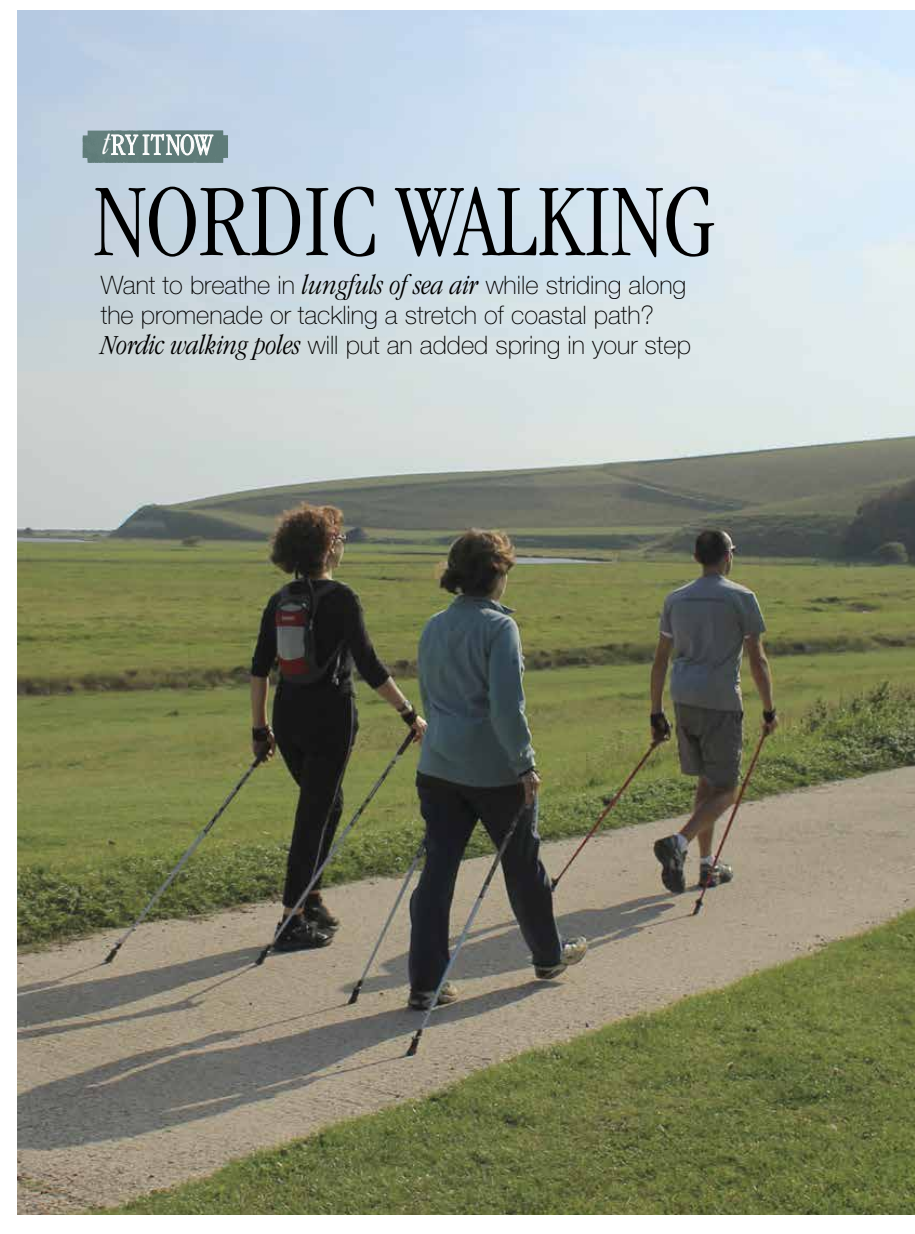
<style>
.page{position:relative;width:915px;height:1234px;background:#fff}
.page>*{position:absolute;margin:0;border:0;box-sizing:border-box;transform-origin:0 0}
.t1{font:300 condensed 106.35px "ITC Garamond Std";letter-spacing:-.01em;color:#000}
.t2{font:300 condensed 30.75px "ITC Garamond Std";letter-spacing:.005em;color:#fff;scale:.95 1}
.t3{font:100 25.5px/30px "Helvetica Neue LT Std";color:#000}
.s1{font-style:italic;font-size:33.75px}
.s2{font-family:"ITC Garamond Std";font-weight:300;font-style:italic;font-stretch:condensed;font-size:28.5px}
</style>
<div class="page">
<img style="left:17px;top:10px;width:897px;height:1204px">
<svg style="left:83px;top:130px;width:145px;height:33px"></svg>
<p class="t2" style="left:103px;top:128px;width:117px"><span class="s1">t</span>RY IT NOW</p>
<h1 class="t1" style="left:94px;top:162px;width:624px">NORDIC WALKING</h1>
<p class="t3" style="left:101px;top:269px;width:591px">Want to breathe in <span class="s2">lungfuls of sea air</span> while striding along the promenade or tackling a stretch of coastal path?<br><span class="s2">Nordic walking poles</span> will put an added spring in your step</p>
</div>
